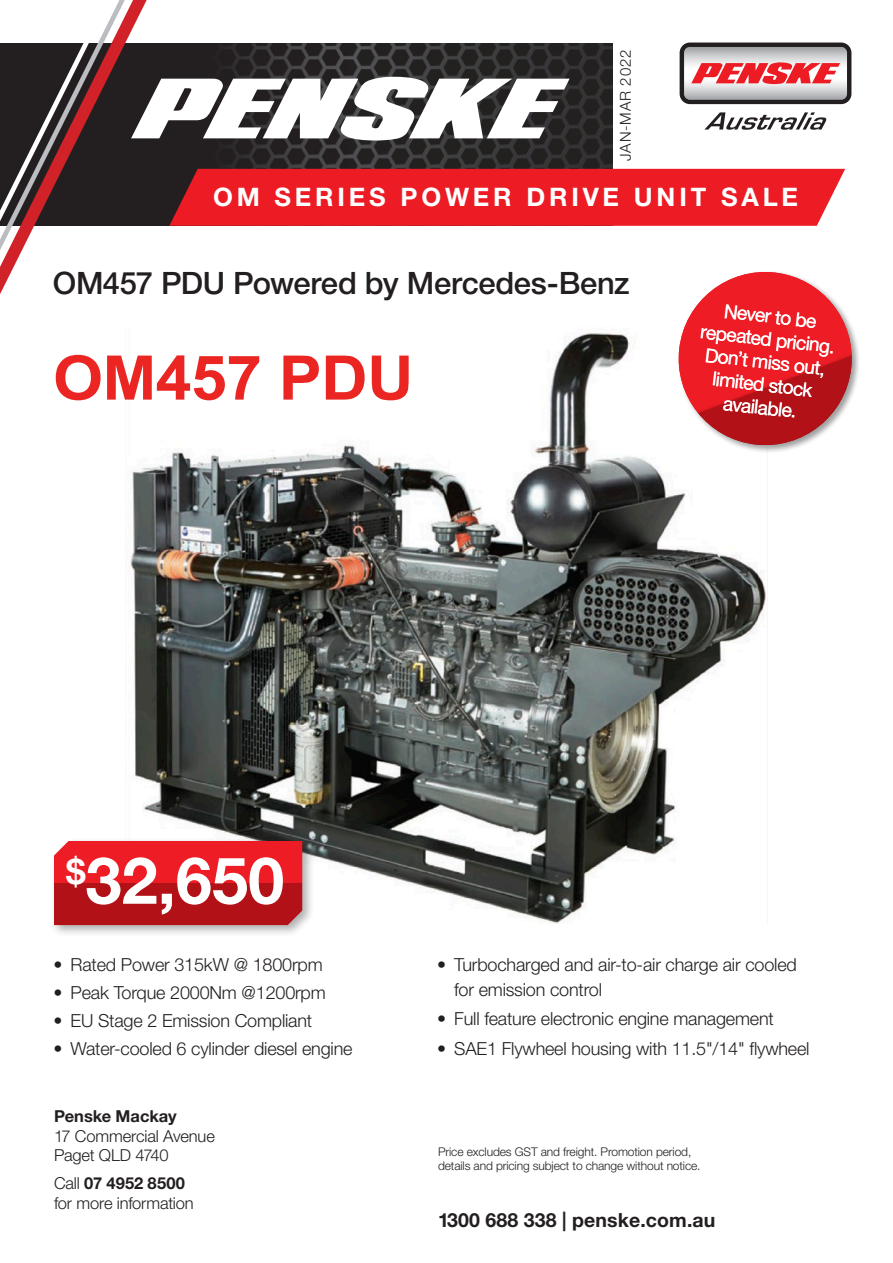
<style>
.page{position:relative;width:893px;height:1263px;background:#fff}
.page>*{position:absolute;margin:0;border:0;box-sizing:border-box;transform-origin:0 0}
.t1{font:700 64.95px "Helvetica Neue LT Pro";color:#fff}
.t2{font:700 61.5px "Arial";letter-spacing:-.01em;color:#eb2522;scale:1.05 1}
.t3{font:500 30.9px "Helvetica Neue LT Pro";letter-spacing:-.01em;color:#231f20}
.t4{font:700 25.5px "Helvetica Neue LT Pro";letter-spacing:.15em;color:#fff}
.t5{font:700 19.5px "Helvetica Neue LT Pro";letter-spacing:.005em;color:#231f20}
.t6{font:19.35px/22.8px "Helvetica Neue LT Pro";color:#fff;text-align:center}
.t7{font:300 18px/25px "Helvetica Neue LT Pro";letter-spacing:-.01em;color:#231f20}
.Body{font:300 16.5px/19.5px "Helvetica Neue LT Pro";letter-spacing:-.01em;color:#231f20}
.t8{font:300 15px "Helvetica Neue LT Pro";letter-spacing:.05em;color:#231f20}
.t9{font:300 12px/14.4px "Helvetica Neue LT Pro";letter-spacing:-.01em;color:#231f20}
.s1{font-weight:700}
</style>
<div class="page">
<img style="left:130px;top:332px;width:636px;height:592px">
<img style="left:349px;top:43px;width:263px;height:126px">
<svg style="left:147px;top:43px;width:202px;height:182px;background:#292526"></svg>
<div style="left:169px;top:169px;width:676px;height:57px;background:#ec1b24"></div>
<svg style="left:147px;top:77px;width:423px;height:64px"></svg>
<svg style="left:680px;top:43px;width:171px;height:61px;background:#b98f92"></svg>
<svg style="left:704px;top:112px;width:123px;height:18px"></svg>
<svg style="left:125px;top:0;width:22px;height:226px;background:#544244"></svg>
<svg style="left:0;top:0;width:125px;height:294px"></svg>
<div style="left:50px;top:837px;width:265px;height:100px;background:#231f20;opacity:.35"></div>
<svg style="left:54px;top:841px;width:248px;height:84px;background:#cf181f"></svg>
<div style="left:676px;top:270px;width:185px;height:184px;background:#231f20;opacity:.25"></div>
<svg style="left:674px;top:270px;width:183px;height:180px"></svg>
<p class="t8" style="left:616px;top:161px;width:112px;rotate:-90deg">JAN-MAR 2022</p>
<h3 class="t4" style="left:213px;top:182px;width:587px">OM SERIES POWER DRIVE UNIT SALE</h3>
<h3 class="t3" style="left:53px;top:264px;width:578px">OM457 PDU Powered by Mercedes-Benz</h3>
<h2 class="t2" style="left:53px;top:337px;width:345px">OM457 PDU</h2>
<p class="t6" style="left:705px;top:296px;width:136px;rotate:7deg">Never to be repeated pricing.<br>Don’t miss out, limited stock available.</p>
<h1 class="t1" style="left:66px;top:840px;width:220px"><sup>$</sup>32,650</h1>
<p class="t7" style="left:53px;top:951px;width:271px">• Rated Power 315kW @ 1800rpm</p>
<p class="t7" style="left:53px;top:979px;width:274px">• Peak Torque 2000Nm @1200rpm</p>
<p class="t7" style="left:53px;top:1007px;width:260px">• EU Stage 2 Emission Compliant</p>
<p class="t7" style="left:53px;top:1036px;width:301px">• Water-cooled 6 cylinder diesel engine</p>
<p class="Body" style="left:54px;top:1106px;width:162px"><span class="s1">Penske Mackay<br></span>17 Commercial Avenue<br>Paget QLD 4740</p>
<p class="Body" style="left:54px;top:1173px;width:141px">Call <span class="s1">07 4952 8500 </span>for more information</p>
<p class="t7" style="left:454px;top:951px;width:344px;text-indent:-17px">• Turbocharged and air-to-air charge air cooled for emission control</p>
<p class="t7" style="left:437px;top:1006px;width:338px">• Full feature electronic engine management</p>
<p class="t7" style="left:437px;top:1036px;width:374px">• SAE1 Flywheel housing with 11.5"/14" flywheel</p>
<p class="t9" style="left:438px;top:1144px;width:264px">Price excludes GST and freight. Promotion period, details and pricing subject to change without notice.</p>
<p class="t5" style="left:438px;top:1207px;width:279px">1300 688 338 | penske.com.au</p>
</div>
